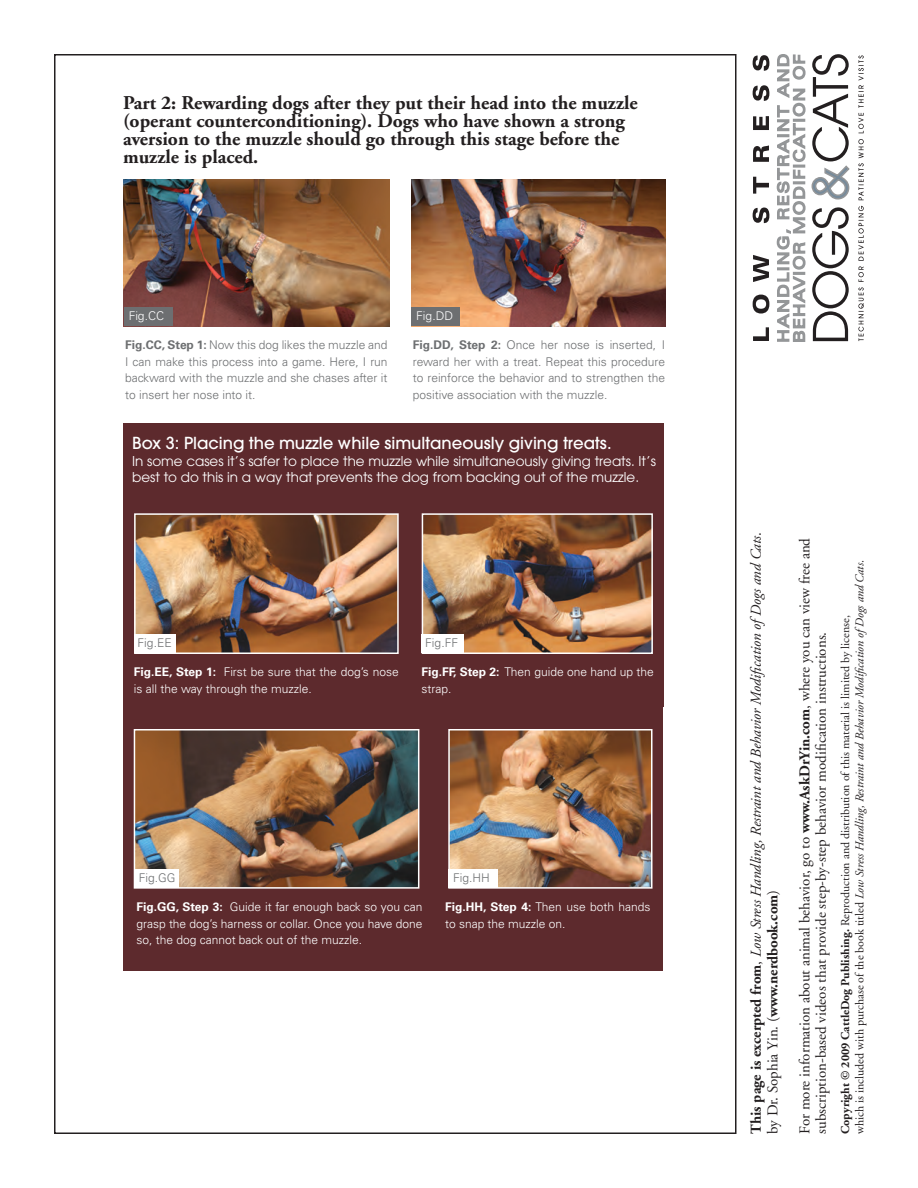
<style>
.page{position:relative;width:918px;height:1188px;background:#fff}
.page>*{position:absolute;margin:0;border:0;box-sizing:border-box;transform-origin:0 0}
.SS_R1indent{font:700 19.5px/18px "Adobe Garamond";color:#231f20}
.PQ_KO11_13{font:500 16.5px "Avant Garde";color:#fff}
.t1{font:15px/16.5px "Adobe Garamond";color:#231f20}
.t2{font:italic 15px/16.5px "Adobe Garamond";color:#231f20}
.PQ_KO11_13-2{font:13.5px/16.5px "Avant Garde";color:#fff}
.CaptionR1{font:300 12px/16.5px "Univers";color:#6d6f71;text-align:justify}
.CaptionR1-2{font:300 12px/16.5px "Univers";color:#fff}
.BT_R1noindent{font:12px/14.4px "Adobe Garamond";color:#231f20}
.s1{font-weight:700}
.s2{font-weight:700;font-style:normal}
.s3{font-style:normal}
.s4{font-style:italic}
</style>
<div class="page">
<svg style="left:753px;top:55px;width:16px;height:286px"></svg>
<svg style="left:776px;top:54px;width:74px;height:288px"></svg>
<svg style="left:858px;top:55px;width:6px;height:286px"></svg>
<img style="left:412px;top:179px;width:253px;height:147px">
<div style="left:411px;top:307px;width:49px;height:19px;background:#6d6f71"></div>
<img style="left:124px;top:179px;width:265px;height:147px">
<div style="left:124px;top:307px;width:49px;height:19px;background:#6d6f71"></div>
<div style="left:123px;top:705px;width:540px;height:266px;background:#5d2a2d"></div>
<img style="left:137px;top:732px;width:279px;height:154px">
<div style="left:134px;top:729px;width:285px;height:160px;border:2px solid #fff"></div>
<div style="left:135px;top:869px;width:43px;height:19px;background:#fff"></div>
<img style="left:451px;top:732px;width:198px;height:154px">
<div style="left:448px;top:729px;width:204px;height:160px;border:2px solid #fff"></div>
<div style="left:448px;top:869px;width:50px;height:19px;background:#fff"></div>
<div style="left:123px;top:423px;width:540px;height:283px;background:#5d2a2d"></div>
<img style="left:137px;top:516px;width:259px;height:135px">
<div style="left:134px;top:513px;width:265px;height:141px;border:2px solid #fff"></div>
<div style="left:134px;top:634px;width:42px;height:19px;background:#fff"></div>
<img style="left:425px;top:516px;width:225px;height:135px">
<div style="left:422px;top:513px;width:231px;height:141px;border:2px solid #fff"></div>
<div style="left:421px;top:634px;width:43px;height:19px;background:#fff"></div>
<p class="SS_R1indent" style="left:123px;top:94px;width:516px">Part 2: Rewarding dogs after they put their head into the muzzle (operant counterconditioning). Dogs who have shown a strong aversion to the muzzle should go through this stage before the muzzle is placed.</p>
<p class="CaptionR1-2" style="left:129px;top:308px;width:37px">Fig.CC</p>
<p class="CaptionR1-2" style="left:416px;top:308px;width:38px">Fig.DD</p>
<p class="CaptionR1" style="left:125px;top:337px;width:264px"><span class="s1">Fig.CC, Step 1:</span> Now this dog likes the muzzle and I can make this process into a game. Here, I run backward with the muzzle and she chases after it to insert her nose into it.</p>
<p class="CaptionR1" style="left:413px;top:337px;width:254px"><span class="s1">Fig.DD, Step 2:</span> Once her nose is inserted, I reward her with a treat. Repeat this procedure to reinforce the behavior and to strengthen the positive association with the muzzle.</p>
<p class="PQ_KO11_13" style="left:132px;top:433px;width:481px">Box 3: Placing the muzzle while simultaneously giving treats.</p>
<p class="PQ_KO11_13-2" style="left:132px;top:453px;width:526px">In some cases it’s safer to place the muzzle while simultaneously giving treats. It’s best to do this in a way that prevents the dog from backing out of the muzzle.</p>
<p class="CaptionR1" style="left:138px;top:635px;width:36px">Fig.EE</p>
<p class="CaptionR1-2" style="left:134px;top:664px;width:266px"><span class="s1">Fig.EE, Step 1:</span> First be sure that the dog’s nose is all the way through the muzzle.</p>
<p class="CaptionR1" style="left:425px;top:635px;width:34px">Fig.FF</p>
<p class="CaptionR1-2" style="left:421px;top:664px;width:234px"><span class="s1">Fig.FF, Step 2:</span> Then guide one hand up the strap.</p>
<p class="CaptionR1" style="left:139px;top:869px;width:38px">Fig.GG</p>
<p class="CaptionR1-2" style="left:136px;top:899px;width:287px;text-align:justify"><span class="s1">Fig.GG, Step 3:</span> Guide it far enough back so you can grasp the dog’s harness or collar. Once you have done so, the dog cannot back out of the muzzle.</p>
<p class="CaptionR1" style="left:453px;top:869px;width:38px">Fig.HH</p>
<p class="CaptionR1-2" style="left:445px;top:899px;width:207px"><span class="s1">Fig.HH, Step 4:</span> Then use both hands to snap the muzzle on.</p>
<p class="t2" style="left:748px;top:1134px;width:603px;rotate:-90deg"><span class="s2">This page is excerpted from</span><span class="s3">,</span> Low Stress Handling, Restraint and Behavior Modification ofDogs and Cats<span class="s3">. by Dr. Sophia Yin. (</span><span class="s2">www.nerdbook.com</span><span class="s3">)</span></p>
<p class="t1" style="left:797px;top:1134px;width:598px;rotate:-90deg">For more information about animal behavior, go to <span class="s1">www.AskDrYin.com</span>, where you can view free and subscription-based videos that provide step-by-step behavior modification instructions.</p>
<p class="BT_R1noindent" style="left:838px;top:1134px;width:576px;rotate:-90deg"><span class="s1">Copyright © 2009 CattleDog Publishing.</span> Reproduction and distribution of this material is limited by license,<br>which is included with purchase of the book titled <span class="s4">Low Stress Handling, Restraint and Behavior Modification ofDogs and Cats</span>.</p>
</div>
